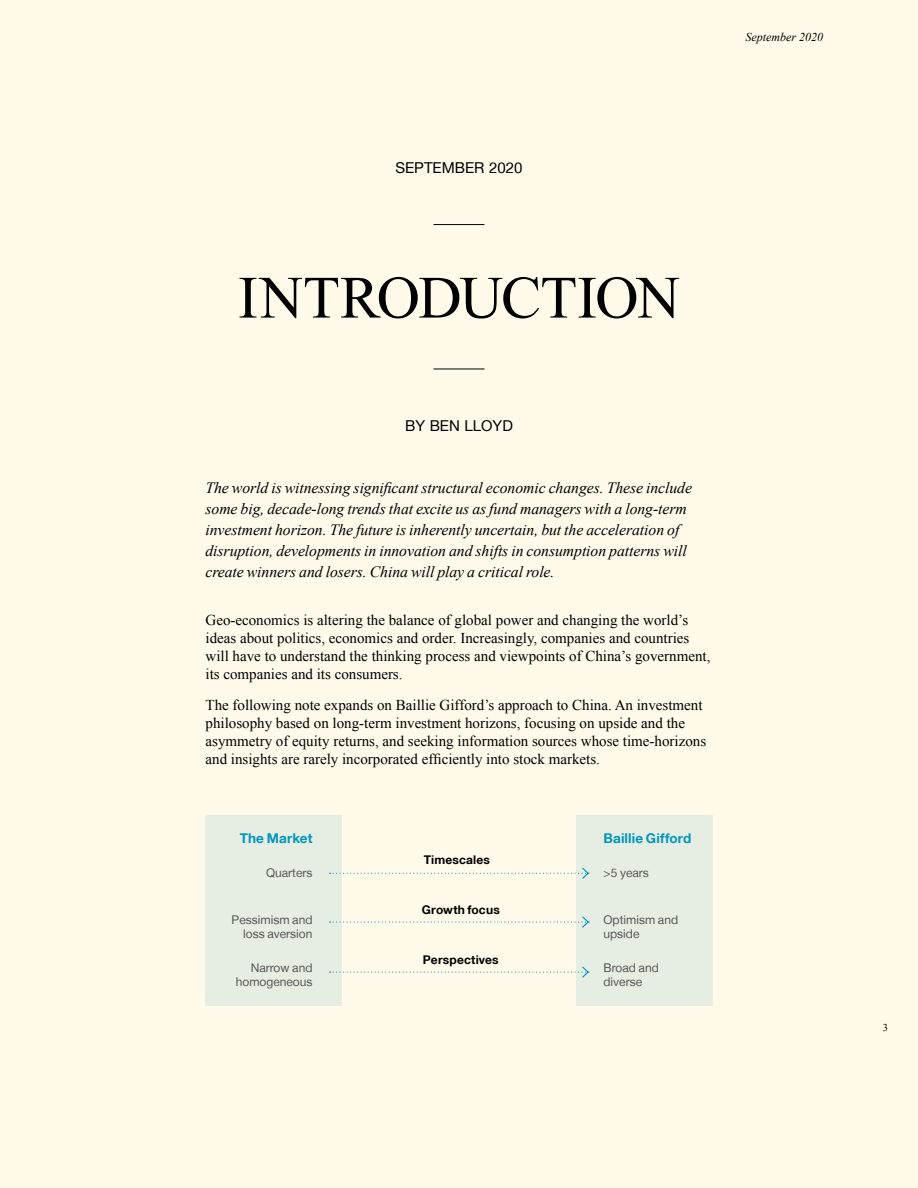
<style>
.page{position:relative;width:918px;height:1188px;background:#fffaea}
.page>*{position:absolute;margin:0;border:0;box-sizing:border-box;transform-origin:0 0}
.t1{font:60px "Times New Roman";letter-spacing:-.03em;color:#000}
.t2{font:italic 15.75px/21px "Times New Roman";letter-spacing:-.005em;color:#000}
.t3{font:15px/18px "Times New Roman";color:#000}
.t4{font:15px "Helvetica Neue LT";color:#000}
.t5{font:700 13.5px "Helvetica Neue LT";letter-spacing:.01em;color:#0097bd}
.t6{font:12px/13.5px "Helvetica Neue LT";color:#575756;text-align:right}
.t7{font:700 12px "Helvetica Neue LT";letter-spacing:.015em;color:#000}
.t8{font:italic 12px "Times New Roman";color:#000}
.t9{font:10.5px "Times New Roman";color:#000}
</style>
<div class="page">
<hr style="left:433px;top:224px;width:52px;height:1px;background:#000">
<hr style="left:433px;top:369px;width:52px;height:1px;background:#000">
<div style="left:206px;top:815px;width:136px;height:191px;background:#e6ede3"></div>
<div style="left:576px;top:815px;width:136px;height:191px;background:#e6ede3"></div>
<svg style="left:330px;top:867px;width:260px;height:12px"></svg>
<svg style="left:330px;top:916px;width:260px;height:12px"></svg>
<svg style="left:330px;top:966px;width:260px;height:12px"></svg>
<p class="t8" style="left:746px;top:29px;width:79px">September 2020</p>
<p class="t4" style="left:395px;top:159px;width:129px">SEPTEMBER 2020</p>
<h1 class="t1" style="left:238px;top:257px;width:443px">INTRODUCTION</h1>
<p class="t4" style="left:405px;top:417px;width:109px">BY BEN LLOYD</p>
<p class="t2" style="left:206px;top:477px;width:488px">The world is witnessing significant structural economic changes. These include some big, decade-long trends that excite us as fund managers with a long-term investment horizon. The future is inherently uncertain, but the acceleration of disruption, developments in innovation and shifts in consumption patterns will create winners and losers. China will play a critical role.</p>
<p class="t3" style="left:206px;top:611px;width:506px">Geo-economics is altering the balance of global power and changing the world’s ideas about politics, economics and order. Increasingly, companies and countries will have to understand the thinking process and viewpoints of China’s government, its companies and its consumers.</p>
<p class="t3" style="left:206px;top:696px;width:502px">The following note expands on Baillie Gifford’s approach to China. An investment philosophy based on long-term investment horizons, focusing on upside and the asymmetry of equity returns, and seeking information sources whose time-horizons and insights are rarely incorporated efficiently into stock markets.</p>
<p class="t5" style="left:240px;top:830px;width:74px">The Market</p>
<p class="t5" style="left:604px;top:830px;width:90px">Baillie Gifford</p>
<p class="t7" style="left:424px;top:853px;width:68px">Timescales</p>
<p class="t6" style="left:266px;top:866px;width:48px">Quarters</p>
<p class="t6" style="left:232px;top:913px;width:82px">Pessimism and loss aversion</p>
<p class="t7" style="left:422px;top:903px;width:79px">Growth focus</p>
<p class="t6" style="left:604px;top:866px;width:47px">&gt;5 years</p>
<p class="t6" style="left:604px;top:913px;width:76px;text-align:left">Optimism and upside</p>
<p class="t6" style="left:236px;top:961px;width:78px">Narrow and homogeneous</p>
<p class="t7" style="left:423px;top:953px;width:77px">Perspectives</p>
<p class="t6" style="left:604px;top:961px;width:57px;text-align:left">Broad and diverse</p>
<p class="t9" style="left:883px;top:1020px;width:7px">3</p>
</div>
